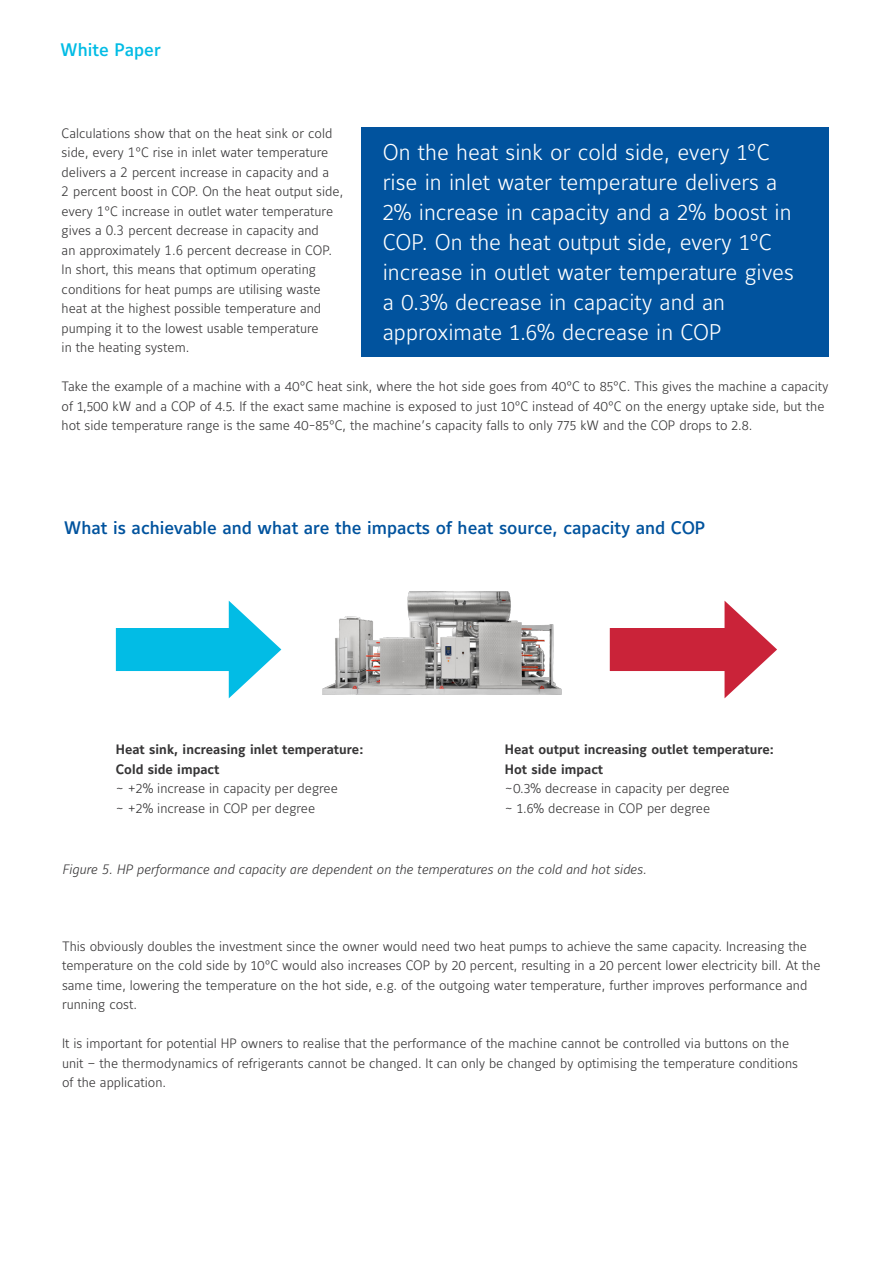
<style>
.page{position:relative;width:893px;height:1263px;background:#fff}
.page>*{position:absolute;margin:0;border:0;box-sizing:border-box;transform-origin:0 0}
.t1{font:300 22.5px/30px "Maurea Jci Lf ML";color:#fff}
.t2{font:500 18px "Maurea Jci Lf ML";color:#01539e}
.Case_Study{font:500 18px "Maurea Jci Lf ML";color:#02bce5}
.t3{font:300 13.5px/19.5px "Maurea Jci Lf ML";color:#363536}
.t4{font:300 13.5px "Maurea Jci Tf ML";color:#363536}
.t5{font:700 13.5px "Maurea Jci Lf ML";color:#363536}
.t6{font:italic 300 13.5px "Maurea Jci Tf ML";color:#363536}
</style>
<div class="page">
<div style="left:116px;top:628px;width:129px;height:43px;background:#02bce5"></div>
<svg style="left:229px;top:601px;width:52px;height:97px"></svg>
<div style="left:610px;top:628px;width:131px;height:43px;background:#ca2339"></div>
<svg style="left:724px;top:601px;width:53px;height:97px"></svg>
<div style="left:361px;top:128px;width:468px;height:229px;background:#01539e"></div>
<img style="left:322px;top:591px;width:240px;height:104px">
<p class="Case_Study" style="left:60px;top:39px;width:102px">White Paper</p>
<p class="t4" style="left:62px;top:125px;width:272px">Calculations show that on the heat sink or cold</p>
<p class="t4" style="left:62px;top:144px;width:268px">side, every 1°C rise in inlet water temperature</p>
<p class="t4" style="left:62px;top:164px;width:269px">delivers a 2 percent increase in capacity and a</p>
<p class="t4" style="left:62px;top:183px;width:283px">2 percent boost in COP. On the heat output side,</p>
<p class="t4" style="left:62px;top:203px;width:273px">every 1°C increase in outlet water temperature</p>
<p class="t4" style="left:62px;top:222px;width:259px">gives a 0.3 percent decrease in capacity and</p>
<p class="t4" style="left:62px;top:242px;width:272px">an approximately 1.6 percent decrease in COP.</p>
<p class="t4" style="left:62px;top:261px;width:256px">In short, this means that optimum operating</p>
<p class="t4" style="left:62px;top:281px;width:260px">conditions for heat pumps are utilising waste</p>
<p class="t4" style="left:62px;top:300px;width:261px">heat at the highest possible temperature and</p>
<p class="t4" style="left:62px;top:320px;width:259px">pumping it to the lowest usable temperature</p>
<p class="t4" style="left:62px;top:339px;width:129px">in the heating system.</p>
<p class="t3" style="left:62px;top:376px;width:768px">Take the example of a machine with a 40°C heat sink, where the hot side goes from 40°C to 85°C. This gives the machine a capacity of 1,500 kW and a COP of 4.5. If the exact same machine is exposed to just 10°C instead of 40°C on the energy uptake side, but the hot side temperature range is the same 40-85°C, the machine’s capacity falls to only 775 kW and the COP drops to 2.8.</p>
<p class="t1" style="left:383px;top:137px;width:413px">On the heat sink or cold side, every 1°C rise in inlet water temperature delivers a 2% increase in capacity and a 2% boost in COP. On the heat output side, every 1°C increase in outlet water temperature gives a 0.3% decrease in capacity and an</p>
<p class="t1" style="left:383px;top:317px;width:340px">approximate 1.6% decrease in COP</p>
<p class="t2" style="left:64px;top:517px;width:643px">What is achievable and what are the impacts of heat source, capacity and COP</p>
<p class="t5" style="left:116px;top:741px;width:249px">Heat sink, increasing inlet temperature:</p>
<p class="t5" style="left:116px;top:761px;width:105px">Cold side impact</p>
<p class="t3" style="left:116px;top:778px;width:223px">~ +2% increase in capacity per degree</p>
<p class="t3" style="left:116px;top:798px;width:201px">~ +2% increase in COP per degree</p>
<p class="t5" style="left:505px;top:741px;width:271px">Heat output increasing outlet temperature:</p>
<p class="t5" style="left:505px;top:761px;width:100px">Hot side impact</p>
<p class="t3" style="left:505px;top:778px;width:226px">~0.3% decrease in capacity per degree</p>
<p class="t3" style="left:505px;top:798px;width:207px">~ 1.6% decrease in COP per degree</p>
<p class="t6" style="left:62px;top:861px;width:586px">Figure 5. HP performance and capacity are dependent on the temperatures on the cold and hot sides.</p>
<p class="t3" style="left:62px;top:936px;width:760px">This obviously doubles the investment since the owner would need two heat pumps to achieve the same capacity. Increasing the temperature on the cold side by 10°C would also increases COP by 20 percent, resulting in a 20 percent lower electricity bill. At the same time, lowering the temperature on the hot side, e.g. of the outgoing water temperature, further improves performance and running cost.</p>
<p class="t3" style="left:62px;top:1033px;width:738px">It is important for potential HP owners to realise that the performance of the machine cannot be controlled via buttons on the unit – the thermodynamics of refrigerants cannot be changed. It can only be changed by optimising the temperature conditions of the application.</p>
</div>
